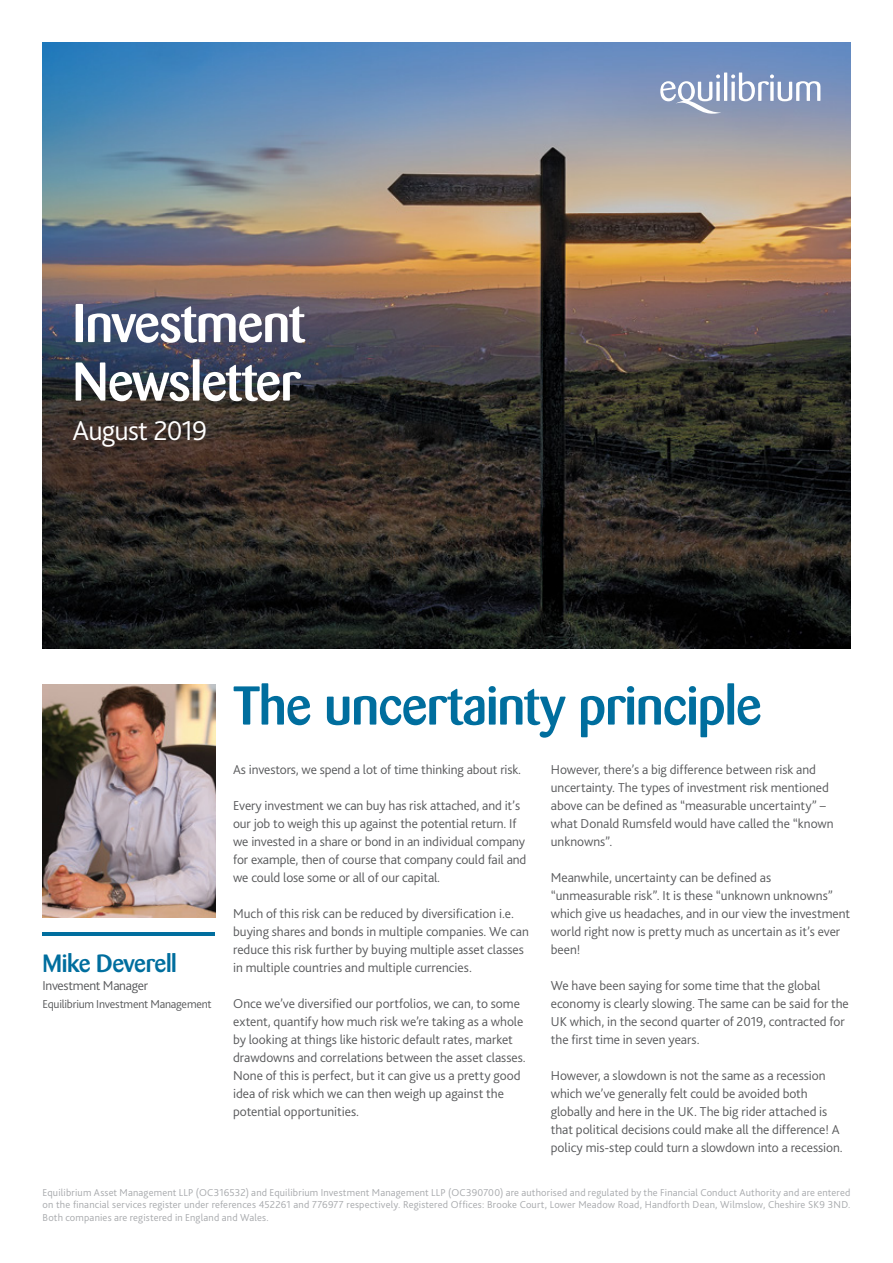
<style>
.page{position:relative;width:893px;height:1263px;background:#fff}
.page>*{position:absolute;margin:0;border:0;box-sizing:border-box;transform-origin:0 0}
.t1{font:500 54px "Barmeno";letter-spacing:-.02em;color:#006e9e}
.t2{font:500 54px/58.5px "Barmeno";letter-spacing:-.025em;color:#fff}
.t3{font:300 28.5px "Bliss 2";letter-spacing:-.03em;color:#fff}
.t4{font:500 24.75px "Barmeno";letter-spacing:-.015em;color:#006e9e}
.t5{font:300 13.5px/18px "Bliss 2";letter-spacing:-.005em;color:#58595b}
.t6{font:300 12px "Bliss 2";letter-spacing:-.02em;color:#58595b}
.t7{font:300 10.5px/12.6px "Bliss 2";letter-spacing:.015em;color:#a7a9ac;text-align:justify}
</style>
<div class="page">
<img style="left:43px;top:43px;width:807px;height:605px">
<hr style="left:724px;top:73px;width:3px;height:28px;background:#fff">
<svg style="left:731px;top:73px;width:89px;height:28px"></svg>
<svg style="left:660px;top:74px;width:61px;height:45px"></svg>
<hr style="left:43px;top:932px;width:172px;height:4px;background:#006e9e">
<img style="left:43px;top:684px;width:172px;height:233px">
<h1 class="t2" style="left:73px;top:294px;width:234px">Investment<br>Newsletter</h1>
<h2 class="t3" style="left:73px;top:412px;width:136px">August 2019</h2>
<h1 class="t1" style="left:233px;top:674px;width:530px">The uncertainty principle</h1>
<p class="t5" style="left:233px;top:760px;width:289px">As investors, we spend a lot of time thinking about risk.</p>
<p class="t5" style="left:233px;top:796px;width:295px">Every investment we can buy has risk attached, and it’s our job to weigh this up against the potential return. If we invested in a share or bond in an individual company for example, then of course that company could fail and we could lose some or all of our capital.</p>
<p class="t5" style="left:233px;top:904px;width:297px">Much of this risk can be reduced by diversification i.e. buying shares and bonds in multiple companies. We can reduce this risk further by buying multiple asset classes in multiple countries and multiple currencies.</p>
<p class="t5" style="left:233px;top:994px;width:294px">Once we’ve diversified our portfolios, we can, to some extent, quantify how much risk we’re taking as a whole by looking at things like historic default rates, market drawdowns and correlations between the asset classes.<br>None of this is perfect, but it can give us a pretty good idea of risk which we can then weigh up against the potential opportunities.</p>
<p class="t5" style="left:551px;top:760px;width:284px">However, there’s a big difference between risk and uncertainty. The types of investment risk mentioned above can be defined as “measurable uncertainty” – what Donald Rumsfeld would have called the “known unknowns”.</p>
<p class="t5" style="left:551px;top:868px;width:301px">Meanwhile, uncertainty can be defined as “unmeasurable risk”. It is these “unknown unknowns” which give us headaches, and in our view the investment world right now is pretty much as uncertain as it’s ever been!</p>
<p class="t5" style="left:551px;top:976px;width:300px">We have been saying for some time that the global economy is clearly slowing. The same can be said for the UK which, in the second quarter of 2019, contracted for the first time in seven years.</p>
<p class="t5" style="left:551px;top:1066px;width:294px">However, a slowdown is not the same as a recession which we’ve generally felt could be avoided both globally and here in the UK. The big rider attached is that political decisions could make all the difference! A policy mis-step could turn a slowdown into a recession.</p>
<p class="t7" style="left:43px;top:1186px;width:809px">Equilibrium Asset Management LLP (OC316532) and Equilibrium Investment Management LLP (OC390700) are authorised and regulated by the Financial Conduct Authority and are entered on the financial services register under references 452261 and 776977 respectively. Registered Offices: Brooke Court, Lower Meadow Road, Handforth Dean, Wilmslow, Cheshire SK9 3ND.<br>Both companies are registered in England and Wales.</p>
<h3 class="t4" style="left:43px;top:949px;width:136px">Mike Deverell</h3>
<p class="t5" style="left:43px;top:976px;width:107px">Investment Manager</p>
<p class="t6" style="left:43px;top:997px;width:171px">Equilibrium Investment Management</p>
</div>
